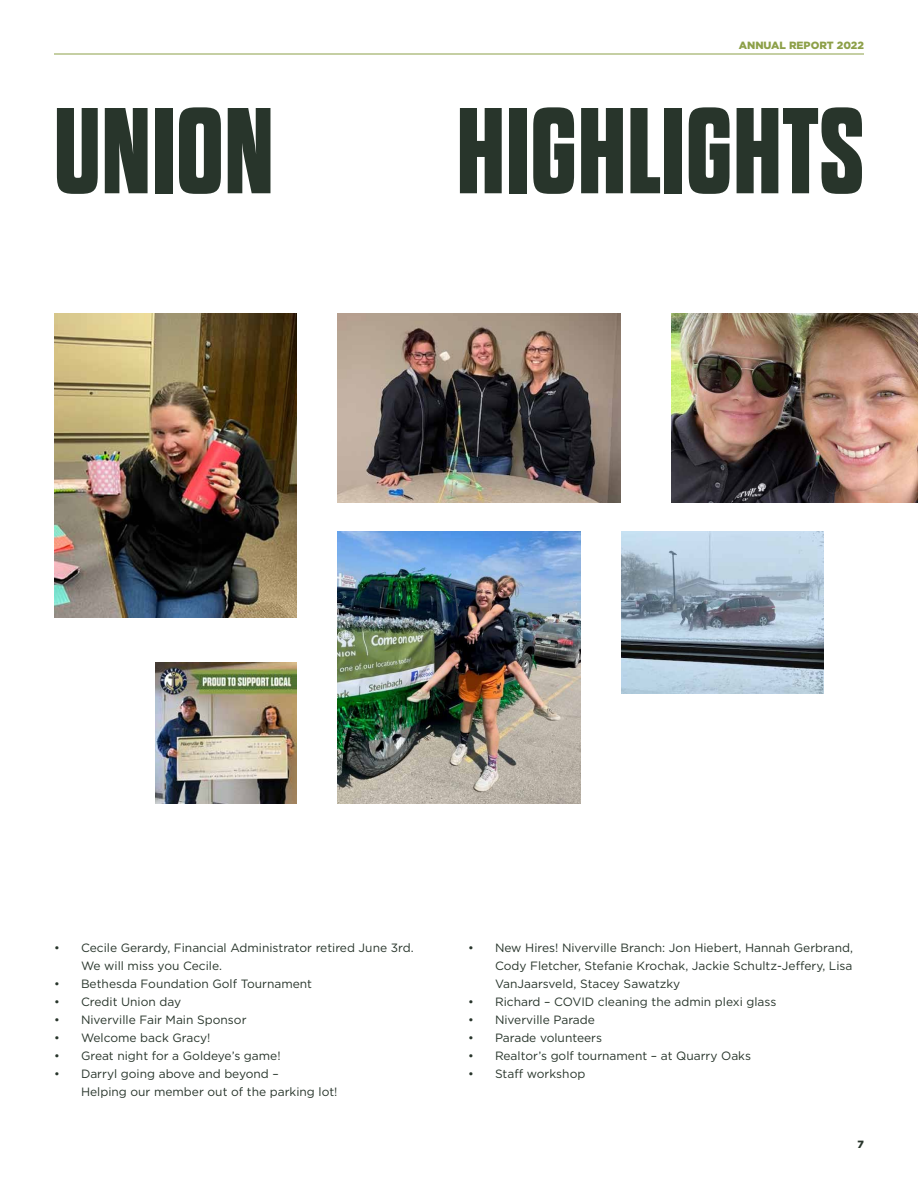
<style>
.page{position:relative;width:918px;height:1188px;background:#fff}
.page>*{position:absolute;margin:0;border:0;box-sizing:border-box;transform-origin:0 0}
.t1{font:700 expanded 121.8px "Dharma Gothic E";letter-spacing:.01em;color:#28352b}
.t2{font:12px/18px "Gotham";color:#28352b}
.t3{font:900 10.5px "Gotham";color:#8da049}
.t4{font:900 10.5px "Gotham";color:#28352b}
</style>
<div class="page">
<hr style="left:54px;top:54px;width:810px;height:1px;background:#8da049">
<img style="left:621px;top:532px;width:202px;height:162px">
<img style="left:338px;top:313px;width:283px;height:189px">
<img style="left:155px;top:662px;width:142px;height:142px">
<img style="left:338px;top:532px;width:242px;height:272px">
<img style="left:54px;top:313px;width:243px;height:304px">
<img style="left:672px;top:313px;width:246px;height:189px">
<p class="t3" style="left:739px;top:38px;width:127px">ANNUAL REPORT 2022</p>
<h1 class="t1" style="left:54px;top:88px;width:221px">UNION</h1>
<h1 class="t1" style="left:457px;top:88px;width:409px">HIGHLIGHTS</h1>
<p class="t2" style="left:81px;top:938px;width:334px;text-indent:-27px">• Cecile Gerardy, Financial Administrator retired June 3rd.<br>We will miss you Cecile.</p>
<p class="t2" style="left:54px;top:974px;width:260px">• Bethesda Foundation Golf Tournament</p>
<p class="t2" style="left:54px;top:992px;width:129px">• Credit Union day</p>
<p class="t2" style="left:54px;top:1010px;width:194px">• Niverville Fair Main Sponsor</p>
<p class="t2" style="left:54px;top:1028px;width:158px">• Welcome back Gracy!</p>
<p class="t2" style="left:54px;top:1046px;width:228px">• Great night for a Goldeye’s game!</p>
<p class="t2" style="left:81px;top:1064px;width:258px;text-indent:-27px">• Darryl going above and beyond –<br>Helping our member out of the parking lot!</p>
<p class="t2" style="left:495px;top:938px;width:360px;text-align:justify;text-indent:-27px">• New Hires! Niverville Branch: Jon Hiebert, Hannah Gerbrand, Cody Fletcher, Stefanie Krochak, Jackie Schultz-Jeffery, Lisa VanJaarsveld, Stacey Sawatzky</p>
<p class="t2" style="left:468px;top:992px;width:310px">• Richard – COVID cleaning the admin plexi glass</p>
<p class="t2" style="left:468px;top:1010px;width:128px">• Niverville Parade</p>
<p class="t2" style="left:468px;top:1028px;width:136px">• Parade volunteers</p>
<p class="t2" style="left:468px;top:1046px;width:285px">• Realtor’s golf tournament – at Quarry Oaks</p>
<p class="t2" style="left:468px;top:1064px;width:119px">• Staff workshop</p>
<p class="t4" style="left:858px;top:1137px;width:8px">7</p>
</div>
